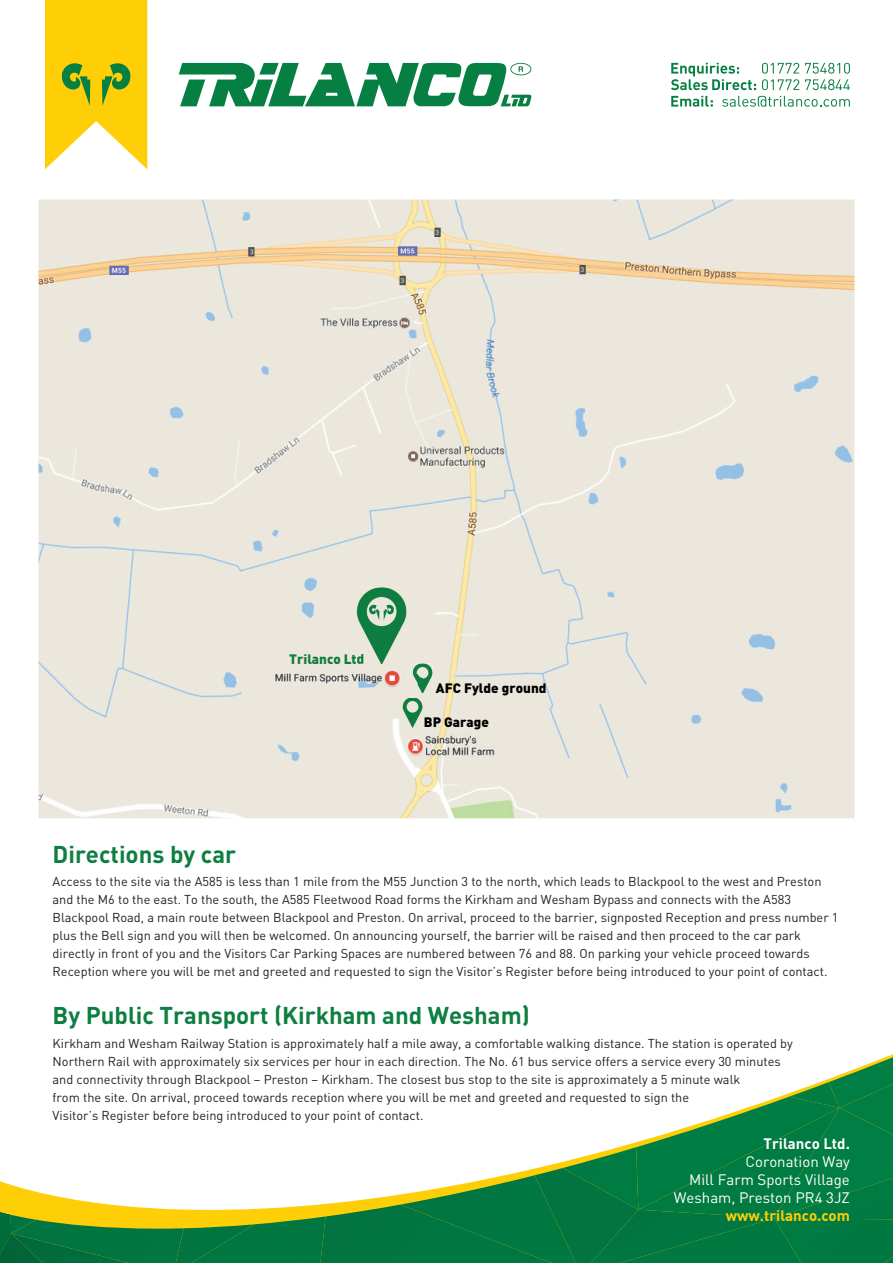
<style>
.page{position:relative;width:893px;height:1263px;background:#fff}
.page>*{position:absolute;margin:0;border:0;box-sizing:border-box;transform-origin:0 0}
.t1{font:700 24px "DIN";color:#0c7f41}
.t2{font:15px/18px "DIN";color:#fff;text-align:right}
.t3{font:700 15px "DIN";color:#fecf07}
.t4{font:700 15px "DIN";color:#fff}
.t5{font:900 13.5px "DIN";color:#000001}
.t6{font:900 13.5px "DIN";color:#0e7e3f}
.t7{font:12.75px/18px "DIN";color:#231f20}
</style>
<div class="page">
<svg style="left:0;top:1142px;width:636px;height:82px"></svg>
<img style="left:36px;top:1214px;width:93px;height:6px">
<img style="left:11px;top:1214px;width:25px;height:6px">
<img style="left:11px;top:1220px;width:173px;height:43px">
<img style="left:789px;top:1082px;width:40px;height:15px">
<img style="left:829px;top:1057px;width:64px;height:40px">
<img style="left:43px;top:1233px;width:86px;height:30px">
<img style="left:0;top:1233px;width:43px;height:30px">
<img style="left:0;top:1212px;width:11px;height:43px">
<img style="left:320px;top:1204px;width:80px;height:59px">
<img style="left:400px;top:1175px;width:135px;height:88px">
<img style="left:176px;top:1224px;width:15px;height:39px">
<img style="left:191px;top:1216px;width:135px;height:47px">
<div style="left:535px;top:1168px;width:56px;height:95px;background:#017440"></div>
<img style="left:562px;top:1147px;width:74px;height:63px">
<div style="left:591px;top:1210px;width:47px;height:53px;background:#017440"></div>
<img style="left:636px;top:1097px;width:203px;height:113px">
<img style="left:638px;top:1108px;width:136px;height:110px">
<div style="left:620px;top:1218px;width:154px;height:45px;background:#007840"></div>
<div style="left:774px;top:1108px;width:119px;height:155px;background:#007c42"></div>
<svg style="left:884px;top:1257px;width:9px;height:6px"></svg>
<div style="left:774px;top:1178px;width:119px;height:41px;background:#007c42"></div>
<div style="left:839px;top:1084px;width:54px;height:51px;background:#017e43"></div>
<svg style="left:179px;top:62px;width:353px;height:45px"></svg>
<svg style="left:45px;top:0;width:102px;height:169px;background:#efd12d"></svg>
<svg style="left:671px;top:63px;width:85px;height:27px"></svg>
<svg style="left:762px;top:63px;width:37px;height:27px"></svg>
<svg style="left:805px;top:63px;width:45px;height:27px"></svg>
<svg style="left:671px;top:96px;width:42px;height:11px"></svg>
<svg style="left:722px;top:96px;width:128px;height:11px"></svg>
<img style="left:38px;top:199px;width:816px;height:619px">
<div style="left:408px;top:675px;width:14px;height:9px;background:#ebe7de"></div>
<img style="left:413px;top:663px;width:20px;height:30px">
<svg style="left:413px;top:675px;width:9px;height:9px"></svg>
<img style="left:402px;top:698px;width:20px;height:30px">
<img style="left:356px;top:587px;width:51px;height:77px">
<svg style="left:356px;top:654px;width:7px;height:10px"></svg>
<svg style="left:369px;top:605px;width:25px;height:15px"></svg>
<p class="t6" style="left:289px;top:650px;width:77px">Trilanco Ltd</p>
<p class="t5" style="left:436px;top:679px;width:112px">AFC Fylde ground</p>
<p class="t5" style="left:424px;top:713px;width:67px">BP Garage</p>
<h1 class="t1" style="left:53px;top:839px;width:185px">Directions by car</h1>
<p class="t7" style="left:53px;top:872px;width:787px">Access to the site via the A585 is less than 1 mile from the M55 Junction 3 to the north, which leads to Blackpool to the west and Preston and the M6 to the east. To the south, the A585 Fleetwood Road forms the Kirkham and Wesham Bypass and connects with the A583<br>Blackpool Road, a main route between Blackpool and Preston. On arrival, proceed to the barrier, signposted Reception and press number 1 plus the Bell sign and you will then be welcomed. On announcing yourself, the barrier will be raised and then proceed to the car park directly in front of you and the Visitors Car Parking Spaces are numbered between 76 and 88. On parking your vehicle proceed towards Reception where you will be met and greeted and requested to sign the Visitor’s Register before being introduced to your point of contact.</p>
<h1 class="t1" style="left:53px;top:999px;width:479px">By Public Transport (Kirkham and Wesham)</h1>
<p class="t7" style="left:53px;top:1034px;width:742px">Kirkham and Wesham Railway Station is approximately half a mile away, a comfortable walking distance. The station is operated by Northern Rail with approximately six services per hour in each direction. The No. 61 bus service offers a service every 30 minutes and connectivity through Blackpool – Preston – Kirkham. The closest bus stop to the site is approximately a 5 minute walk<br>from the site. On arrival, proceed towards reception where you will be met and greeted and requested to sign the<br>Visitor’s Register before being introduced to your point of contact.</p>
<p class="t4" style="left:763px;top:1133px;width:88px">Trilanco Ltd.</p>
<p class="t2" style="left:674px;top:1152px;width:178px">Coronation Way<br>Mill Farm Sports Village<br>Wesham, Preston PR4 3JZ</p>
<p class="t3" style="left:726px;top:1205px;width:126px">www.trilanco.com</p>
</div>
